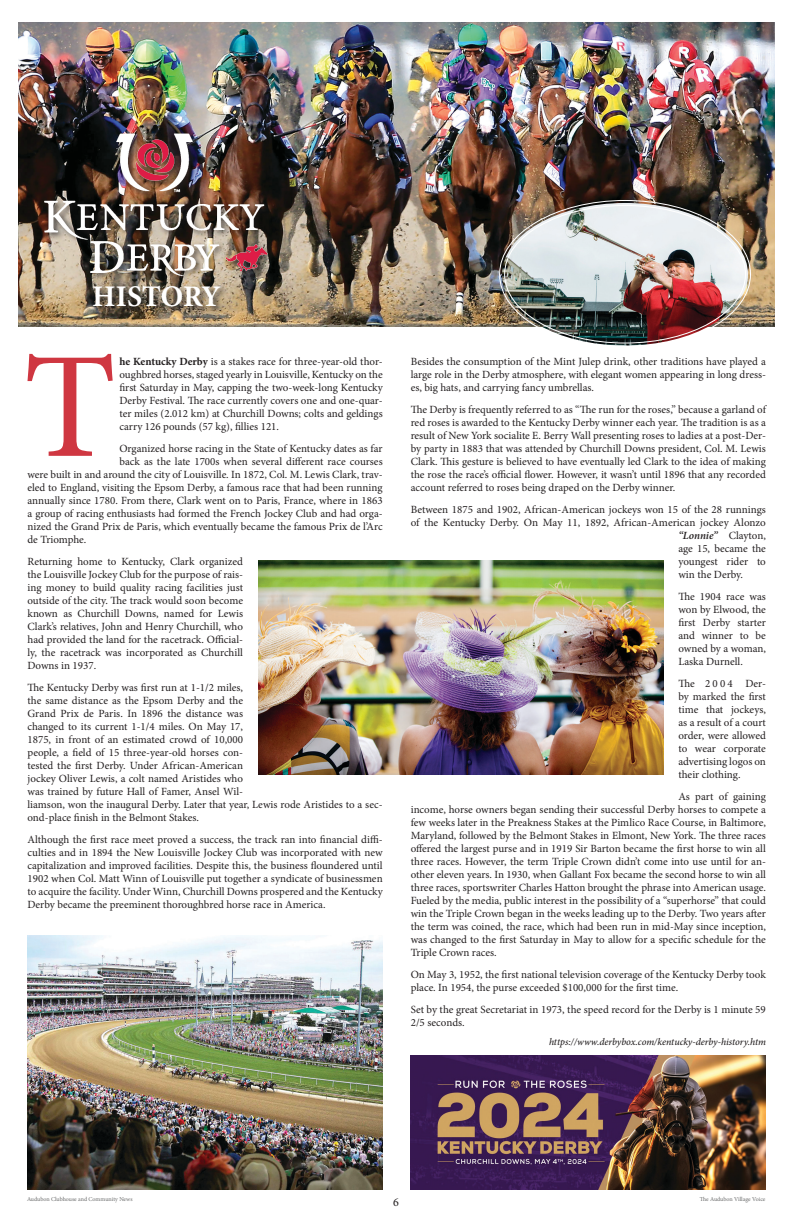
<style>
.page{position:relative;width:792px;height:1224px;background:#fff}
.page>*{position:absolute;margin:0;border:0;box-sizing:border-box;transform-origin:0 0}
.t1{font:151px "Minion Pro";color:#cf3741}
.t2{font:700 30px "Minion Pro";letter-spacing:-.01em;color:#fff}
.t3{font:12px "Minion Pro";color:#231f20}
.Body_11{font:11px/13px "Minion Pro";color:#231f20;text-align:justify}
.t4{font:italic 500 10px "Minion Pro";letter-spacing:-.005em;color:#231f20}
.t5{font:6px "Minion Pro";letter-spacing:-.005em;color:#6a6b6b}
.s1{font-weight:700}
.s2{font-weight:600;font-style:italic}
</style>
<div class="page">
<img style="left:18px;top:23px;width:756px;height:304px">
<div style="left:23px;top:124px;width:274px;height:159px;background:#231f20;opacity:.75"></div>
<img style="left:23px;top:125px;width:267px;height:165px">
<div style="left:92px;top:284px;width:137px;height:31px;background:#231f20;opacity:.75"></div>
<img style="left:502px;top:203px;width:246px;height:143px">
<img style="left:28px;top:936px;width:355px;height:253px">
<img style="left:258px;top:560px;width:405px;height:215px">
<img style="left:411px;top:1055px;width:355px;height:134px">
<p class="t2" style="left:92px;top:275px;width:130px">HISTORY</p>
<p class="t1" style="left:23px;top:306px;width:95px">T</p>
<p class="Body_11" style="left:119px;top:355px;width:265px"><span class="s1">he Kentucky Derby</span> is a stakes race for three-year-old thor&shy;oughbred horses, staged yearly in Louisville, Kentucky on the first Saturday in May, capping the two-week-long Kentucky Derby Festival. The race currently covers one and one-quar&shy;ter miles (2.012 km) at Churchill Downs; colts and geldings carry 126 pounds (57 kg), fillies 121.</p>
<p class="Body_11" style="left:119px;top:442px;width:265px">Organized horse racing in the State of Kentucky dates as far</p>
<p class="Body_11" style="left:119px;top:455px;width:265px">back as the late 1700s when several different race courses</p>
<p class="Body_11" style="left:28px;top:468px;width:357px">were built in and around the city of Louisville. In 1872, Col. M. Lewis Clark, trav-</p>
<p class="Body_11" style="left:28px;top:481px;width:357px">eled to England, visiting the Epsom Derby, a famous race that had been running</p>
<p class="Body_11" style="left:28px;top:494px;width:357px">annually since 1780. From there, Clark went on to Paris, France, where in 1863</p>
<p class="Body_11" style="left:28px;top:507px;width:357px">a group of racing enthusiasts had formed the French Jockey Club and had orga-</p>
<p class="Body_11" style="left:28px;top:520px;width:357px">nized the Grand Prix de Paris, which eventually became the famous Prix de l’Arc</p>
<p class="Body_11" style="left:28px;top:533px;width:60px">de Triomphe.</p>
<p class="Body_11" style="left:28px;top:555px;width:217px">Returning home to Kentucky, Clark organized the Louisville Jockey Club for the purpose of rais&shy;ing money to build quality racing facilities just outside of the city. The track would soon become known as Churchill Downs, named for Lewis Clark’s relatives, John and Henry Churchill, who had provided the land for the racetrack. Official&shy;ly, the racetrack was incorporated as Churchill Downs in 1937.</p>
<p class="Body_11" style="left:28px;top:681px;width:357px;text-align:left">The Kentucky Derby was first run at 1-1/2 miles,<br>the same distance as the Epsom Derby and the<br>Grand Prix de Paris. In 1896 the distance was<br>changed to its current 1-1/4 miles. On May 17,<br>1875, in front of an estimated crowd of 10,000<br>people, a field of 15 three-year-old horses con-<br>tested the first Derby. Under African-American<br>jockey Oliver Lewis, a colt named Aristides who<br>was trained by future Hall of Famer, Ansel Wil-<br>liamson, won the inaugural Derby. Later that year, Lewis rode Aristides to a sec&shy;ond-place finish in the Belmont Stakes.</p>
<p class="Body_11" style="left:28px;top:833px;width:357px">Although the first race meet proved a success, the track ran into financial diffi&shy;culties and in 1894 the New Louisville Jockey Club was incorporated with new capitalization and improved facilities. Despite this, the business floundered until 1902 when Col. Matt Winn of Louisville put together a syndicate of businessmen to acquire the facility. Under Winn, Churchill Downs prospered and the Kentucky Derby became the preeminent thoroughbred horse race in America.</p>
<p class="Body_11" style="left:411px;top:355px;width:357px">Besides the consumption of the Mint Julep drink, other traditions have played a large role in the Derby atmosphere, with elegant women appearing in long dress&shy;es, big hats, and carrying fancy umbrellas.</p>
<p class="Body_11" style="left:411px;top:403px;width:357px">The Derby is frequently referred to as “The run for the roses,” because a garland of red roses is awarded to the Kentucky Derby winner each year. The tradition is as a result of New York socialite E. Berry Wall presenting roses to ladies at a post-Der&shy;by party in 1883 that was attended by Churchill Downs president, Col. M. Lewis Clark. This gesture is believed to have eventually led Clark to the idea of making the rose the race’s official flower. However, it wasn’t until 1896 that any recorded account referred to roses being draped on the Derby winner.</p>
<p class="Body_11" style="left:411px;top:503px;width:357px">Between 1875 and 1902, African-American jockeys won 15 of the 28 runnings</p>
<p class="Body_11" style="left:678px;top:516px;width:89px;text-indent:-268px">of the Kentucky Derby. On May 11, 1892, African-American jockey Alonzo <span class="s2">“Lonnie”</span> Clayton, age 15, became the youngest rider to win the Derby.</p>
<p class="Body_11" style="left:678px;top:590px;width:89px">The 1904 race was won by Elwood, the first Derby starter and winner to be owned by a woman, Laska Durnell.</p>
<p class="Body_11" style="left:678px;top:677px;width:89px">The 2004 Der&shy;by marked the first time that jockeys, as a result of a court order, were allowed to wear corporate advertising logos on their clothing.</p>
<p class="Body_11" style="left:411px;top:790px;width:357px;text-indent:268px">As part of gaining income, horse owners began sending their successful Derby horses to compete a few weeks later in the Preakness Stakes at the Pimlico Race Course, in Baltimore, Maryland, followed by the Belmont Stakes in Elmont, New York. The three races offered the largest purse and in 1919 Sir Barton became the first horse to win all three races. However, the term Triple Crown didn’t come into use until for an&shy;other eleven years. In 1930, when Gallant Fox became the second horse to win all three races, sportswriter Charles Hatton brought the phrase into American usage.<br>Fueled by the media, public interest in the possibility of a “superhorse” that could win the Triple Crown began in the weeks leading up to the Derby. Two years after the term was coined, the race, which had been run in mid-May since inception, was changed to the first Saturday in May to allow for a specific schedule for the Triple Crown races.</p>
<p class="Body_11" style="left:411px;top:968px;width:357px">On May 3, 1952, the first national television coverage of the Kentucky Derby took place. In 1954, the purse exceeded $100,000 for the first time.</p>
<p class="Body_11" style="left:411px;top:1003px;width:357px">Set by the great Secretariat in 1973, the speed record for the Derby is 1 minute 59<br>2/5 seconds.</p>
<p class="t4" style="left:549px;top:1035px;width:218px">https://www.derbybox.com/kentucky-derby-history.htm</p>
<p class="t5" style="left:27px;top:1195px;width:107px">Audubon Clubhouse and Community News</p>
<p class="t5" style="left:700px;top:1195px;width:67px">The Audubon Village Voice</p>
<p class="t3" style="left:393px;top:1194px;width:7px">6</p>
</div>
